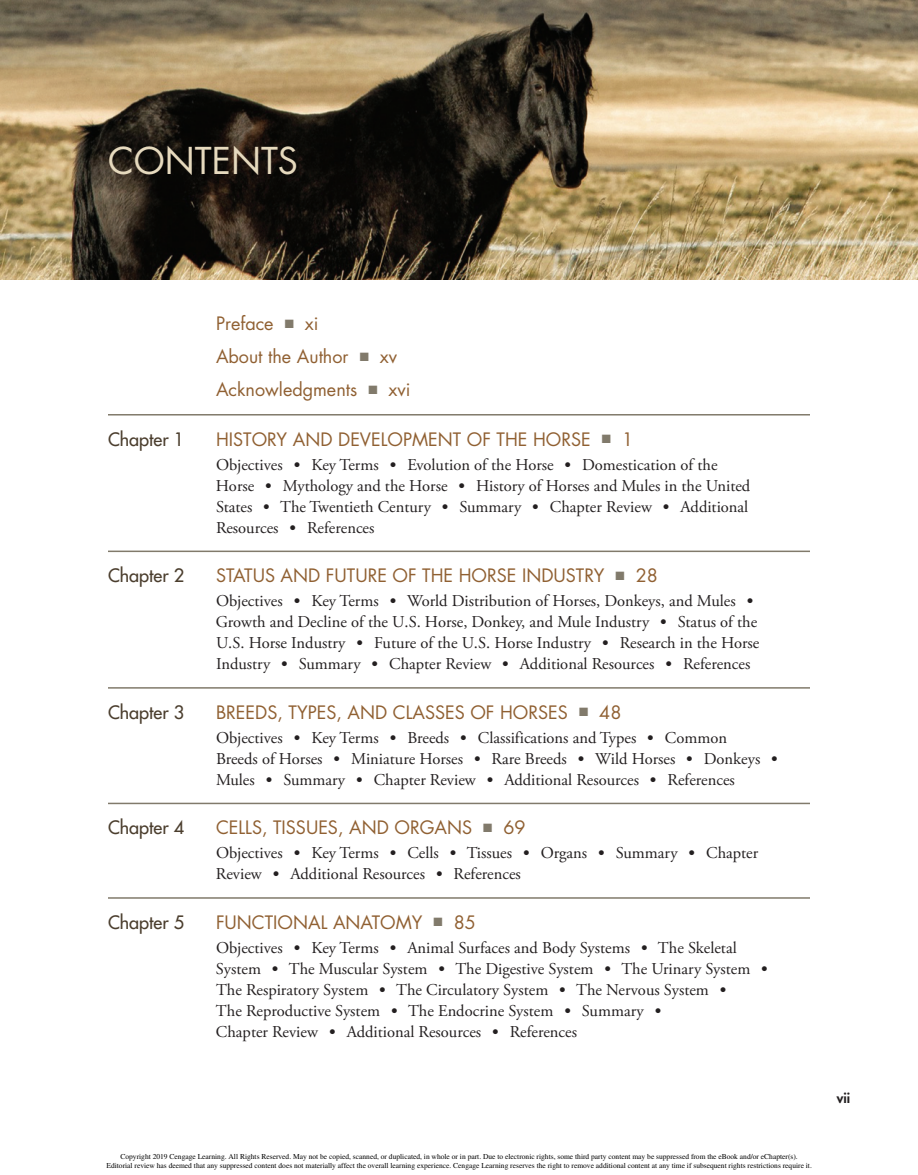
<style>
.page{position:relative;width:918px;height:1175px;background:#fff}
.page>*{position:absolute;margin:0;border:0;box-sizing:border-box;transform-origin:0 0}
.t1{font:36px "Futura Std";color:#e6dabe}
.t2{font:18px/33px "Futura Std";color:#906032}
.t3{font:500 18px "Futura Std";color:#4b3e2e}
.t4{font:16.5px "Adobe Garamond Pro";color:#231f20}
.t5{font:800 13.5px "Futura Std";color:#231f20}
.t6{font:7.5px/9.6px "Times";color:#000;text-align:center}
.t7{font:6.75px "Zapf Dingbats Std";color:#231f20}
.s1{color:#817a6b}
</style>
<div class="page">
<img style="left:0;top:0;width:918px;height:279px">
<hr style="left:108px;top:414px;width:702px;height:1px;background:#817a6b">
<hr style="left:108px;top:550px;width:702px;height:2px;background:#817a6b">
<hr style="left:108px;top:687px;width:702px;height:1px;background:#817a6b">
<hr style="left:108px;top:802px;width:702px;height:2px;background:#817a6b">
<hr style="left:108px;top:897px;width:702px;height:1px;background:#817a6b">
<h1 class="t1" style="left:108px;top:137px;width:192px">CONTENTS</h1>
<p class="t2" style="left:216px;top:307px;width:196px">Preface <span class="s1">■</span> xi<br>About the Author <span class="s1">■</span> xv<br>Acknowledgments <span class="s1">■</span> xvi</p>
<p class="t3" style="left:108px;top:427px;width:78px">Chapter 1</p>
<p class="t2" style="left:216px;top:422px;width:419px">HISTORY AND DEVELOPMENT OF THE HORSE <span class="s1">■</span> 1</p>
<p class="t4" style="left:216px;top:454px;width:68px">Objectives</p>
<p class="t4" style="left:294px;top:454px;width:86px">● Key Terms</p>
<p class="t4" style="left:390px;top:454px;width:165px">● Evolution of the Horse</p>
<p class="t4" style="left:565px;top:454px;width:154px">● Domestication of the</p>
<p class="t4" style="left:216px;top:475px;width:40px">Horse</p>
<p class="t4" style="left:266px;top:475px;width:183px">● Mythology and the Horse</p>
<p class="t4" style="left:459px;top:475px;width:293px">● History of Horses and Mules in the United</p>
<p class="t4" style="left:216px;top:496px;width:38px">States</p>
<p class="t4" style="left:264px;top:496px;width:168px">● The Twentieth Century</p>
<p class="t4" style="left:443px;top:496px;width:80px">● Summary</p>
<p class="t4" style="left:533px;top:496px;width:121px">● Chapter Review</p>
<p class="t4" style="left:664px;top:496px;width:86px">● Additional</p>
<p class="t4" style="left:216px;top:517px;width:64px">Resources</p>
<p class="t4" style="left:290px;top:517px;width:86px">● References</p>
<p class="t3" style="left:108px;top:564px;width:78px">Chapter 2</p>
<p class="t2" style="left:216px;top:559px;width:443px">STATUS AND FUTURE OF THE HORSE INDUSTRY <span class="s1">■</span> 28</p>
<p class="t4" style="left:216px;top:591px;width:68px">Objectives</p>
<p class="t4" style="left:294px;top:591px;width:86px">● Key Terms</p>
<p class="t4" style="left:390px;top:591px;width:347px">● World Distribution of Horses, Donkeys, and Mules</p>
<p class="t7" style="left:747px;top:597px;width:7px">●</p>
<p class="t4" style="left:216px;top:612px;width:435px">Growth and Decline of the U.S. Horse, Donkey, and Mule Industry</p>
<p class="t4" style="left:661px;top:612px;width:98px">● Status of the</p>
<p class="t4" style="left:216px;top:633px;width:131px">U.S. Horse Industry</p>
<p class="t4" style="left:357px;top:633px;width:236px">● Future of the U.S. Horse Industry</p>
<p class="t4" style="left:603px;top:633px;width:158px">● Research in the Horse</p>
<p class="t4" style="left:216px;top:654px;width:56px">Industry</p>
<p class="t4" style="left:282px;top:654px;width:80px">● Summary</p>
<p class="t4" style="left:372px;top:654px;width:121px">● Chapter Review</p>
<p class="t4" style="left:503px;top:654px;width:153px">● Additional Resources</p>
<p class="t4" style="left:666px;top:654px;width:86px">● References</p>
<p class="t3" style="left:108px;top:700px;width:78px">Chapter 3</p>
<p class="t2" style="left:216px;top:695px;width:407px">BREEDS, TYPES, AND CLASSES OF HORSES <span class="s1">■</span> 48</p>
<p class="t4" style="left:216px;top:727px;width:68px">Objectives</p>
<p class="t4" style="left:294px;top:727px;width:86px">● Key Terms</p>
<p class="t4" style="left:390px;top:727px;width:60px">● Breeds</p>
<p class="t4" style="left:461px;top:727px;width:177px">● Classifications and Types</p>
<p class="t4" style="left:648px;top:727px;width:81px">● Common</p>
<p class="t4" style="left:216px;top:748px;width:108px">Breeds of Horses</p>
<p class="t4" style="left:334px;top:748px;width:130px">● Miniature Horses</p>
<p class="t4" style="left:475px;top:748px;width:94px">● Rare Breeds</p>
<p class="t4" style="left:578px;top:748px;width:98px">● Wild Horses</p>
<p class="t4" style="left:687px;top:748px;width:75px">● Donkeys</p>
<p class="t7" style="left:772px;top:755px;width:7px">●</p>
<p class="t4" style="left:216px;top:769px;width:40px">Mules</p>
<p class="t4" style="left:266px;top:769px;width:80px">● Summary</p>
<p class="t4" style="left:357px;top:769px;width:121px">● Chapter Review</p>
<p class="t4" style="left:487px;top:769px;width:153px">● Additional Resources</p>
<p class="t4" style="left:651px;top:769px;width:86px">● References</p>
<p class="t3" style="left:108px;top:816px;width:78px">Chapter 4</p>
<p class="t2" style="left:216px;top:811px;width:311px">CELLS, TISSUES, AND ORGANS <span class="s1">■</span> 69</p>
<p class="t4" style="left:216px;top:843px;width:68px">Objectives</p>
<p class="t4" style="left:294px;top:843px;width:86px">● Key Terms</p>
<p class="t4" style="left:390px;top:843px;width:50px">● Cells</p>
<p class="t4" style="left:450px;top:843px;width:63px">● Tissues</p>
<p class="t4" style="left:524px;top:843px;width:65px">● Organs</p>
<p class="t4" style="left:599px;top:843px;width:80px">● Summary</p>
<p class="t4" style="left:689px;top:843px;width:71px">● Chapter</p>
<p class="t4" style="left:216px;top:864px;width:47px">Review</p>
<p class="t4" style="left:273px;top:864px;width:153px">● Additional Resources</p>
<p class="t4" style="left:437px;top:864px;width:86px">● References</p>
<p class="t3" style="left:108px;top:910px;width:78px">Chapter 5</p>
<p class="t2" style="left:216px;top:905px;width:262px">FUNCTIONAL ANATOMY <span class="s1">■</span> 85</p>
<p class="t4" style="left:216px;top:937px;width:68px">Objectives</p>
<p class="t4" style="left:294px;top:937px;width:86px">● Key Terms</p>
<p class="t4" style="left:390px;top:937px;width:241px">● Animal Surfaces and Body Systems</p>
<p class="t4" style="left:642px;top:937px;width:97px">● The Skeletal</p>
<p class="t4" style="left:216px;top:958px;width:47px">System</p>
<p class="t4" style="left:273px;top:958px;width:156px">● The Muscular System</p>
<p class="t4" style="left:439px;top:958px;width:156px">● The Digestive System</p>
<p class="t4" style="left:605px;top:958px;width:147px">● The Urinary System</p>
<p class="t7" style="left:762px;top:965px;width:7px">●</p>
<p class="t4" style="left:216px;top:979px;width:154px">The Respiratory System</p>
<p class="t4" style="left:380px;top:979px;width:170px">● The Circulatory System</p>
<p class="t4" style="left:560px;top:979px;width:150px">● The Nervous System</p>
<p class="t7" style="left:721px;top:986px;width:7px">●</p>
<p class="t4" style="left:216px;top:1000px;width:166px">The Reproductive System</p>
<p class="t4" style="left:392px;top:1000px;width:163px">● The Endocrine System</p>
<p class="t4" style="left:565px;top:1000px;width:80px">● Summary</p>
<p class="t7" style="left:655px;top:1007px;width:7px">●</p>
<p class="t4" style="left:216px;top:1021px;width:104px">Chapter Review</p>
<p class="t4" style="left:330px;top:1021px;width:153px">● Additional Resources</p>
<p class="t4" style="left:493px;top:1021px;width:86px">● References</p>
<p class="t6" style="left:106px;top:1151px;width:707px">Copyright 2019 Cengage Learning. All Rights Reserved. May not be copied, scanned, or duplicated, in whole or in part. Due to electronic rights, some third party content may be suppressed from the eBook and/or eChapter(s).<br>Editorial review has deemed that any suppressed content does not materially affect the overall learning experience. Cengage Learning reserves the right to remove additional content at any time if subsequent rights restrictions require it.</p>
<p class="t5" style="left:837px;top:1089px;width:15px">vii</p>
</div>
